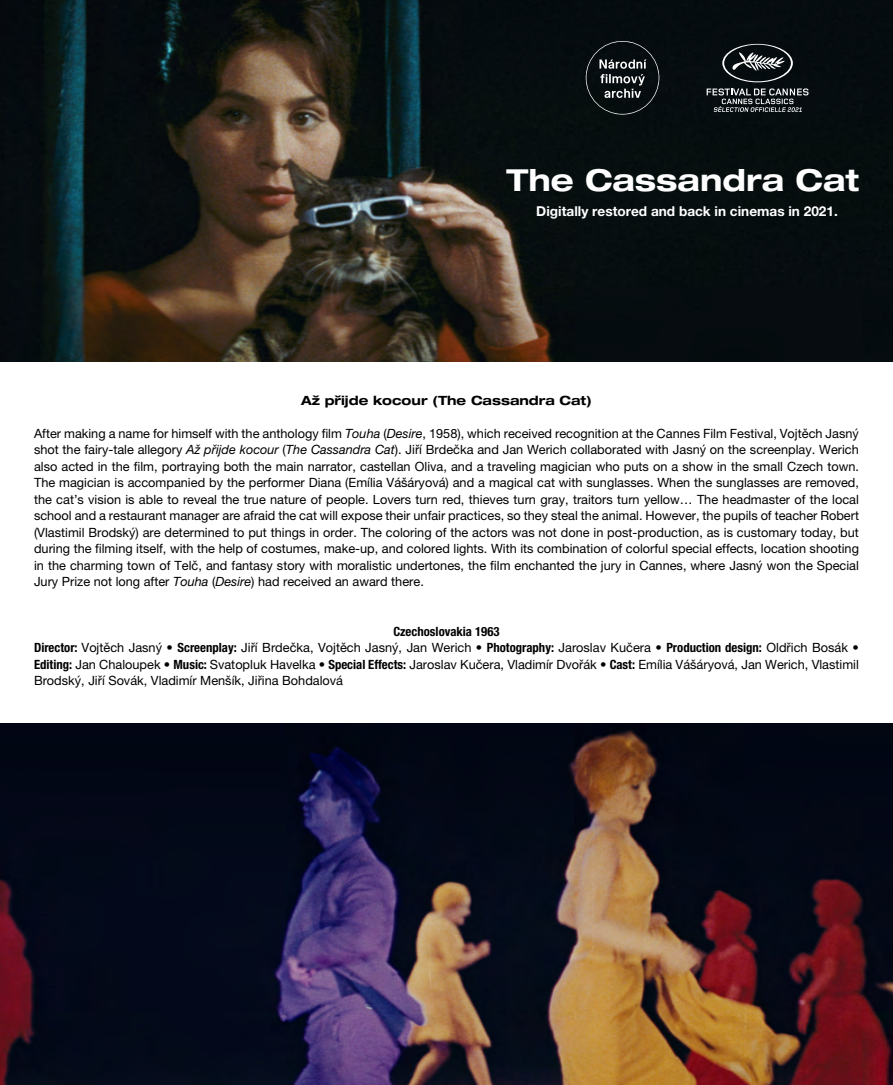
<style>
.page{position:relative;width:893px;height:1085px;background:#fff}
.page>*{position:absolute;margin:0;border:0;box-sizing:border-box;transform-origin:0 0}
.t1{font:700 expanded 30.3px "Helvetica Neue LT Pro";color:#fff}
.t2{font:700 13.65px "Helvetica Neue LT Pro";color:#fff}
.t3{font:12.75px/16.5px "Helvetica Neue LT Pro";color:#000;text-align:justify}
.t4{font:700 expanded 12.75px "Helvetica Neue LT Pro";color:#000}
.s1{font-style:italic}
.s2{font-weight:700;font-stretch:condensed}
</style>
<div class="page">
<img style="left:0;top:0;width:893px;height:361px">
<img style="left:0;top:723px;width:893px;height:361px">
<svg style="left:586px;top:41px;width:73px;height:74px;background:#22282a"></svg>
<svg style="left:722px;top:44px;width:71px;height:38px;background:#363b3d"></svg>
<svg style="left:707px;top:88px;width:101px;height:24px;background:#43484a"></svg>
<h1 class="t1" style="left:506px;top:161px;width:354px">The Cassandra Cat</h1>
<p class="t2" style="left:536px;top:202px;width:303px">Digitally restored and back in cinemas in 2021.</p>
<p class="t4" style="left:301px;top:392px;width:292px">Až přijde kocour (The Cassandra Cat)</p>
<p class="t3" style="left:34px;top:425px;width:827px">After making a name for himself with the anthology film <span class="s1">Touha</span> (<span class="s1">Desire</span>, 1958), which received recognition at the Cannes Film Festival, Vojtěch Jasný shot the fairy-tale allegory <span class="s1">Až přijde kocour</span> (<span class="s1">The Cassandra Cat</span>). Jiří Brdečka and Jan Werich collaborated with Jasný on the screenplay. Werich also acted in the film, portraying both the main narrator, castellan Oliva, and a traveling magician who puts on a show in the small Czech town.<br>The magician is accompanied by the performer Diana (Emília Vášáryová) and a magical cat with sunglasses. When the sunglasses are removed, the cat’s vision is able to reveal the true nature of people. Lovers turn red, thieves turn gray, traitors turn yellow… The headmaster of the local school and a restaurant manager are afraid the cat will expose their unfair practices, so they steal the animal. However, the pupils of teacher Robert (Vlastimil Brodský) are determined to put things in order. The coloring of the actors was not done in post-production, as is customary today, but during the filming itself, with the help of costumes, make-up, and colored lights. With its combination of colorful special effects, location shooting in the charming town of Telč, and fantasy story with moralistic undertones, the film enchanted the jury in Cannes, where Jasný won the Special Jury Prize not long after <span class="s1">Touha</span> (<span class="s1">Desire</span>) had received an award there.</p>
<p class="t3" style="left:34px;top:623px;width:826px;text-align:left;text-indent:359px"><span class="s2">Czechoslovakia 1963<br>Director:</span> Vojtěch Jasný • <span class="s2">Screenplay:</span> Jiří Brdečka, Vojtěch Jasný, Jan Werich • <span class="s2">Photography:</span> Jaroslav Kučera • <span class="s2">Production design:</span> Oldřich Bosák • <span class="s2">Editing:</span> Jan Chaloupek • <span class="s2">Music:</span> Svatopluk Havelka • <span class="s2">Special Effects:</span> Jaroslav Kučera, Vladimír Dvořák • <span class="s2">Cast:</span> Emília Vášáryová, Jan Werich, Vlastimil Brodský, Jiří Sovák, Vladimír Menšík, Jiřina Bohdalová</p>
</div>
